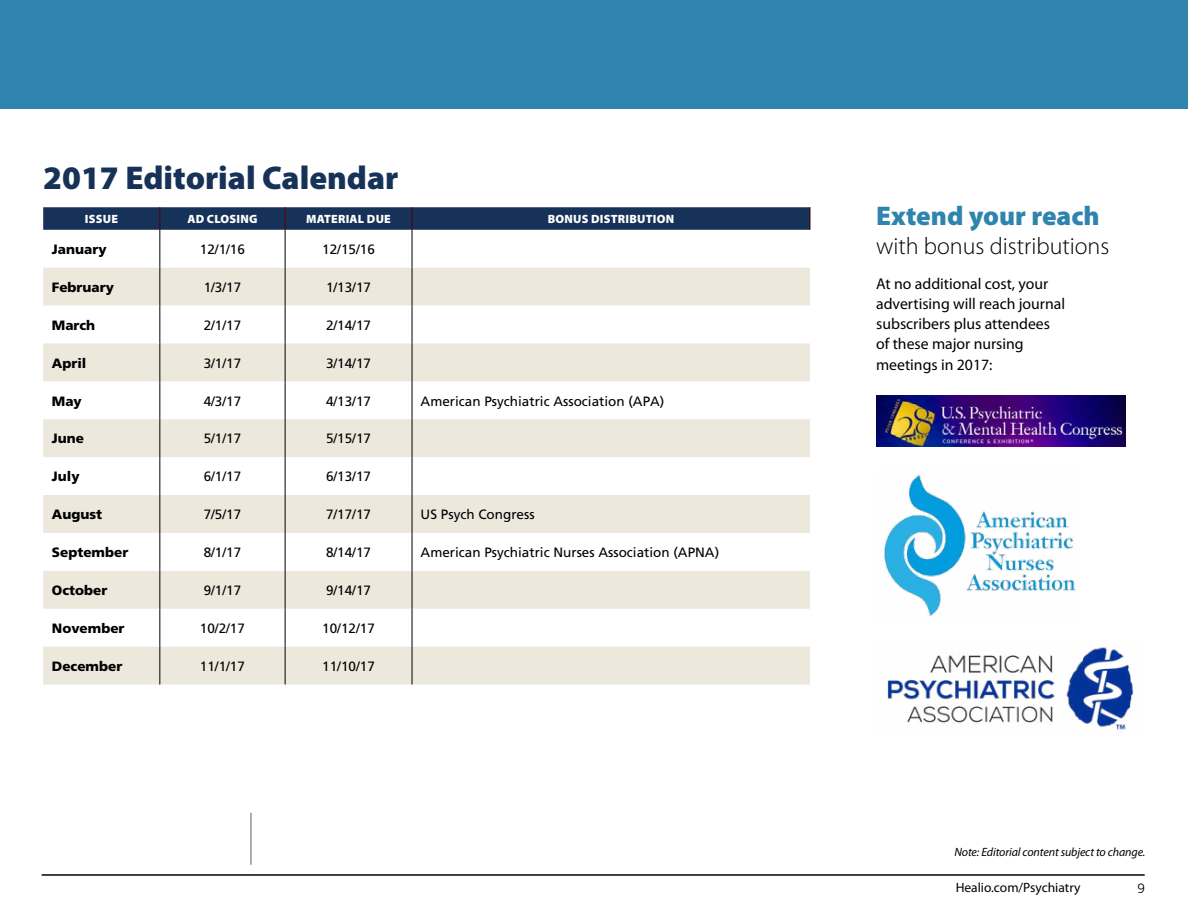
<style>
.page{position:relative;width:1188px;height:918px;background:#fff}
.page>*{position:absolute;margin:0;border:0;box-sizing:border-box;transform-origin:0 0}
.t1{font:900 33px "Myriad Pro";color:#173258}
.t2{font:900 27px "Myriad Pro";color:#2e84ad}
.t3{font:300 24px "Myriad Pro";color:#000}
.t4{font:15.75px/20.2px "Myriad Pro";color:#000}
.t5{font:13.5px "Frutiger";color:#000}
.t6{font:900 13.5px "Frutiger";color:#000}
.t7{font:13.5px "Myriad Pro";color:#000}
.t8{font:300 13.5px "Frutiger";color:#000}
.t9{font:900 12px "Myriad Pro";letter-spacing:.02em;color:#fff}
.t10{font:italic 12px "Myriad Pro";letter-spacing:-.01em;color:#000}
</style>
<div class="page">
<div style="left:0;top:0;width:1188px;height:109px;background:#2e84ad"></div>
<hr style="left:42px;top:875px;width:1103px;height:1px;background:#000">
<svg style="left:43px;top:268px;width:767px;height:417px;fill:#ece8dc"></svg>
<svg style="left:43px;top:207px;width:768px;height:23px;background:#1c365b"></svg>
<hr style="left:160px;top:230px;width:1px;height:38px;background:#000">
<hr style="left:285px;top:230px;width:1px;height:38px;background:#000">
<hr style="left:412px;top:230px;width:1px;height:38px;background:#000">
<hr style="left:160px;top:268px;width:1px;height:38px;background:#000">
<hr style="left:285px;top:268px;width:1px;height:38px;background:#000">
<hr style="left:412px;top:268px;width:1px;height:38px;background:#000">
<hr style="left:160px;top:306px;width:1px;height:37px;background:#000">
<hr style="left:285px;top:306px;width:1px;height:37px;background:#000">
<hr style="left:412px;top:306px;width:1px;height:37px;background:#000">
<hr style="left:160px;top:343px;width:1px;height:38px;background:#000">
<hr style="left:285px;top:343px;width:1px;height:38px;background:#000">
<hr style="left:412px;top:343px;width:1px;height:38px;background:#000">
<hr style="left:160px;top:381px;width:1px;height:38px;background:#000">
<hr style="left:285px;top:381px;width:1px;height:38px;background:#000">
<hr style="left:412px;top:381px;width:1px;height:38px;background:#000">
<hr style="left:160px;top:419px;width:1px;height:38px;background:#000">
<hr style="left:285px;top:419px;width:1px;height:38px;background:#000">
<hr style="left:412px;top:419px;width:1px;height:38px;background:#000">
<hr style="left:160px;top:457px;width:1px;height:38px;background:#000">
<hr style="left:285px;top:457px;width:1px;height:38px;background:#000">
<hr style="left:412px;top:457px;width:1px;height:38px;background:#000">
<hr style="left:160px;top:495px;width:1px;height:38px;background:#000">
<hr style="left:285px;top:495px;width:1px;height:38px;background:#000">
<hr style="left:412px;top:495px;width:1px;height:38px;background:#000">
<hr style="left:160px;top:533px;width:1px;height:38px;background:#000">
<hr style="left:285px;top:533px;width:1px;height:38px;background:#000">
<hr style="left:412px;top:533px;width:1px;height:38px;background:#000">
<hr style="left:160px;top:571px;width:1px;height:38px;background:#000">
<hr style="left:285px;top:571px;width:1px;height:38px;background:#000">
<hr style="left:412px;top:571px;width:1px;height:38px;background:#000">
<hr style="left:160px;top:609px;width:1px;height:38px;background:#000">
<hr style="left:285px;top:609px;width:1px;height:38px;background:#000">
<hr style="left:412px;top:609px;width:1px;height:38px;background:#000">
<hr style="left:160px;top:647px;width:1px;height:38px;background:#000">
<hr style="left:285px;top:647px;width:1px;height:38px;background:#000">
<hr style="left:412px;top:647px;width:1px;height:38px;background:#000">
<img style="left:884px;top:474px;width:192px;height:143px">
<img style="left:887px;top:646px;width:247px;height:87px">
<img style="left:876px;top:395px;width:250px;height:52px">
<hr style="left:250px;top:813px;width:2px;height:52px;background:#939598">
<h1 class="t1" style="left:43px;top:159px;width:357px">2017 Editorial Calendar</h1>
<p class="t9" style="left:85px;top:212px;width:35px">ISSUE</p>
<p class="t9" style="left:187px;top:212px;width:71px">AD CLOSING</p>
<p class="t9" style="left:306px;top:212px;width:86px">MATERIAL DUE</p>
<p class="t9" style="left:548px;top:212px;width:17px">Bonus</p>
<p class="t9" style="left:591px;top:212px;width:17px">Distribution</p>
<p class="t6" style="left:52px;top:241px;width:56px">January</p>
<p class="t5" style="left:200px;top:241px;width:47px">12/1/16</p>
<p class="t5" style="left:322px;top:241px;width:54px">12/15/16</p>
<p class="t6" style="left:52px;top:279px;width:64px">February</p>
<p class="t5" style="left:204px;top:279px;width:39px">1/3/17</p>
<p class="t5" style="left:326px;top:279px;width:47px">1/13/17</p>
<p class="t6" style="left:52px;top:317px;width:45px">March</p>
<p class="t5" style="left:204px;top:317px;width:39px">2/1/17</p>
<p class="t5" style="left:326px;top:317px;width:47px">2/14/17</p>
<p class="t6" style="left:52px;top:355px;width:36px">April</p>
<p class="t5" style="left:204px;top:355px;width:39px">3/1/17</p>
<p class="t5" style="left:326px;top:355px;width:47px">3/14/17</p>
<p class="t6" style="left:52px;top:393px;width:31px">May</p>
<p class="t5" style="left:204px;top:393px;width:39px">4/3/17</p>
<p class="t5" style="left:326px;top:393px;width:47px">4/13/17</p>
<p class="t5" style="left:421px;top:393px;width:245px">American Psychiatric Association (APA)</p>
<p class="t6" style="left:52px;top:431px;width:34px">June</p>
<p class="t5" style="left:204px;top:431px;width:39px">5/1/17</p>
<p class="t5" style="left:326px;top:431px;width:47px">5/15/17</p>
<p class="t6" style="left:52px;top:468px;width:29px">July</p>
<p class="t5" style="left:204px;top:469px;width:39px">6/1/17</p>
<p class="t5" style="left:326px;top:469px;width:47px">6/13/17</p>
<p class="t6" style="left:52px;top:506px;width:52px">August</p>
<p class="t5" style="left:204px;top:507px;width:39px">7/5/17</p>
<p class="t5" style="left:326px;top:507px;width:47px">7/17/17</p>
<p class="t5" style="left:421px;top:507px;width:116px">US Psych Congress</p>
<p class="t6" style="left:52px;top:544px;width:78px">September</p>
<p class="t5" style="left:204px;top:545px;width:39px">8/1/17</p>
<p class="t5" style="left:326px;top:545px;width:47px">8/14/17</p>
<p class="t5" style="left:421px;top:545px;width:300px">American Psychiatric Nurses Association (APNA)</p>
<p class="t6" style="left:52px;top:582px;width:57px">October</p>
<p class="t5" style="left:204px;top:582px;width:39px">9/1/17</p>
<p class="t5" style="left:326px;top:582px;width:47px">9/14/17</p>
<p class="t6" style="left:52px;top:620px;width:74px">November</p>
<p class="t5" style="left:200px;top:620px;width:47px">10/2/17</p>
<p class="t5" style="left:322px;top:620px;width:54px">10/12/17</p>
<p class="t6" style="left:52px;top:658px;width:72px">December</p>
<p class="t5" style="left:200px;top:658px;width:47px">11/1/17</p>
<p class="t5" style="left:322px;top:658px;width:54px">11/10/17</p>
<h2 class="t2" style="left:876px;top:201px;width:225px">Extend your reach</h2>
<h3 class="t3" style="left:876px;top:233px;width:235px">with bonus distributions</h3>
<p class="t4" style="left:876px;top:273px;width:191px">At no additional cost, your advertising will reach journal subscribers plus attendees of these major nursing meetings in 2017:</p>
<p class="t10" style="left:954px;top:845px;width:192px">Note: Editorial content subject to change.</p>
<p class="t7" style="left:956px;top:880px;width:126px">Healio.com/Psychiatry</p>
<p class="t8" style="left:1138px;top:881px;width:9px">9</p>
</div>
